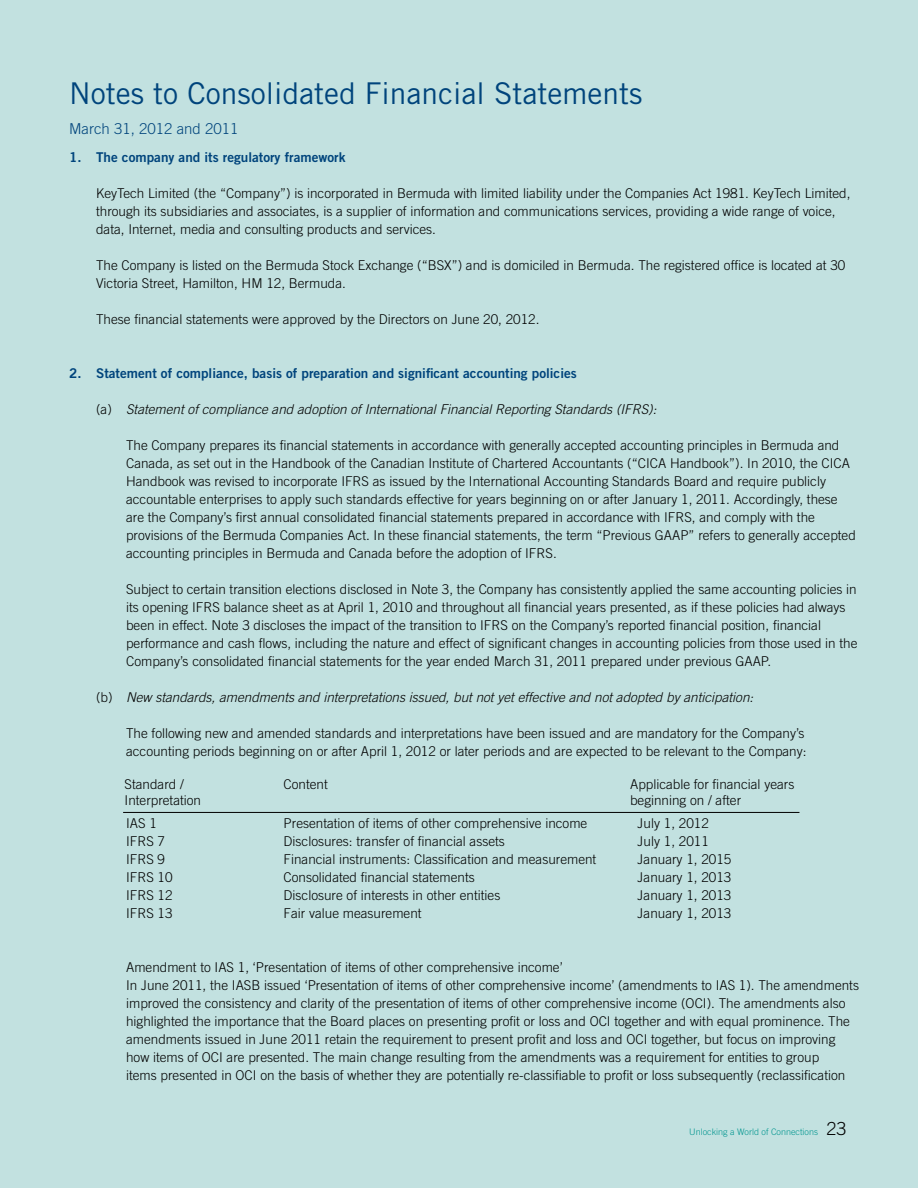
<style>
.page{position:relative;width:918px;height:1188px;background:#c2e1e0}
.page>*{position:absolute;margin:0;border:0;box-sizing:border-box;transform-origin:0 0}
.t1{font:30px "Trade Gothic";color:#00447c}
.t2{font:300 18px "Trade Gothic";color:#000}
.t3{font:300 15px "Trade Gothic";color:#00447c}
.t4{font:300 13.5px/18px "Trade Gothic";color:#000}
.t5{font:italic 300 13.5px "Trade Gothic";color:#000}
.t6{font:13.5px "Trade Gothic Bold Two";color:#00447c}
.t7{font:300 9px "Trade Gothic";color:#00958f}
.s1{font-style:normal}
.s2{font-size:18px;color:#000}
</style>
<div class="page">
<hr style="left:123px;top:812px;width:676px;height:1px;background:#000">
<h1 class="t1" style="left:69px;top:75px;width:575px">Notes to Consolidated Financial Statements</h1>
<p class="t3" style="left:69px;top:120px;width:171px">March 31, 2012 and 2011</p>
<p class="t6" style="left:69px;top:149px;width:278px">1. The company and its regulatory framework</p>
<p class="t4" style="left:96px;top:184px;width:756px">KeyTech Limited (the “Company”) is incorporated in Bermuda with limited liability under the Companies Act 1981. KeyTech Limited, through its subsidiaries and associates, is a supplier of information and communications services, providing a wide range of voice, data, Internet, media and consulting products and services.</p>
<p class="t4" style="left:96px;top:256px;width:751px">The Company is listed on the Bermuda Stock Exchange (“BSX”) and is domiciled in Bermuda. The registered office is located at 30<br>Victoria Street, Hamilton, HM 12, Bermuda.</p>
<p class="t4" style="left:96px;top:310px;width:445px">These financial statements were approved by the Directors on June 20, 2012.</p>
<p class="t6" style="left:69px;top:365px;width:509px">2. Statement of compliance, basis of preparation and significant accounting policies</p>
<p class="t5" style="left:96px;top:401px;width:562px"><span class="s1">(a)</span> Statement of compliance and adoption of International Financial Reporting Standards (IFRS):</p>
<p class="t4" style="left:126px;top:436px;width:731px">The Company prepares its financial statements in accordance with generally accepted accounting principles in Bermuda and Canada, as set out in the Handbook of the Canadian Institute of Chartered Accountants (“CICA Handbook”). In 2010, the CICA Handbook was revised to incorporate IFRS as issued by the International Accounting Standards Board and require publicly accountable enterprises to apply such standards effective for years beginning on or after January 1, 2011. Accordingly, these are the Company’s first annual consolidated financial statements prepared in accordance with IFRS, and comply with the provisions of the Bermuda Companies Act. In these financial statements, the term “Previous GAAP” refers to generally accepted accounting principles in Bermuda and Canada before the adoption of IFRS.</p>
<p class="t4" style="left:126px;top:580px;width:733px">Subject to certain transition elections disclosed in Note 3, the Company has consistently applied the same accounting policies in its opening IFRS balance sheet as at April 1, 2010 and throughout all financial years presented, as if these policies had always been in effect. Note 3 discloses the impact of the transition to IFRS on the Company’s reported financial position, financial performance and cash flows, including the nature and effect of significant changes in accounting policies from those used in the Company’s consolidated financial statements for the year ended March 31, 2011 prepared under previous GAAP.</p>
<p class="t5" style="left:96px;top:689px;width:659px"><span class="s1">(b)</span> New standards, amendments and interpretations issued, but not yet effective and not adopted by anticipation:</p>
<p class="t4" style="left:126px;top:724px;width:682px">The following new and amended standards and interpretations have been issued and are mandatory for the Company’s accounting periods beginning on or after April 1, 2012 or later periods and are expected to be relevant to the Company:</p>
<p class="t4" style="left:125px;top:775px;width:61px">Standard /</p>
<p class="t4" style="left:284px;top:775px;width:46px">Content</p>
<p class="t4" style="left:630px;top:775px;width:166px">Applicable for financial years</p>
<p class="t4" style="left:125px;top:791px;width:78px">Interpretation</p>
<p class="t4" style="left:630px;top:791px;width:113px">beginning on / after</p>
<p class="t4" style="left:126px;top:814px;width:32px">IAS 1</p>
<p class="t4" style="left:284px;top:814px;width:305px">Presentation of items of other comprehensive income</p>
<p class="t4" style="left:638px;top:814px;width:73px">July 1, 2012</p>
<p class="t4" style="left:126px;top:832px;width:41px">IFRS 7</p>
<p class="t4" style="left:284px;top:832px;width:223px">Disclosures: transfer of financial assets</p>
<p class="t4" style="left:638px;top:832px;width:73px">July 1, 2011</p>
<p class="t4" style="left:126px;top:850px;width:41px">IFRS 9</p>
<p class="t4" style="left:284px;top:850px;width:314px">Financial instruments: Classification and measurement</p>
<p class="t4" style="left:638px;top:850px;width:95px">January 1, 2015</p>
<p class="t4" style="left:126px;top:868px;width:48px">IFRS 10</p>
<p class="t4" style="left:284px;top:868px;width:193px">Consolidated financial statements</p>
<p class="t4" style="left:638px;top:868px;width:95px">January 1, 2013</p>
<p class="t4" style="left:126px;top:886px;width:48px">IFRS 12</p>
<p class="t4" style="left:284px;top:886px;width:218px">Disclosure of interests in other entities</p>
<p class="t4" style="left:638px;top:886px;width:95px">January 1, 2013</p>
<p class="t4" style="left:126px;top:904px;width:48px">IFRS 13</p>
<p class="t4" style="left:284px;top:904px;width:139px">Fair value measurement</p>
<p class="t4" style="left:638px;top:904px;width:95px">January 1, 2013</p>
<p class="t4" style="left:126px;top:958px;width:734px">Amendment to IAS 1, ‘Presentation of items of other comprehensive income’<br>In June 2011, the IASB issued ‘Presentation of items of other comprehensive income’ (amendments to IAS 1). The amendments improved the consistency and clarity of the presentation of items of other comprehensive income (OCI). The amendments also highlighted the importance that the Board places on presenting profit or loss and OCI together and with equal prominence. The amendments issued in June 2011 retain the requirement to present profit and loss and OCI together, but focus on improving how items of OCI are presented. The main change resulting from the amendments was a requirement for entities to group<br>items presented in OCI on the basis of whether they are potentially re-classifiable to profit or loss subsequently (reclassification</p>
<p class="t7" style="left:689px;top:1127px;width:159px">Unlocking a World of Connections <span class="s2">23</span></p>
<h2 class="t2" style="left:827px;top:1118px;width:12px">3</h2>
</div>
